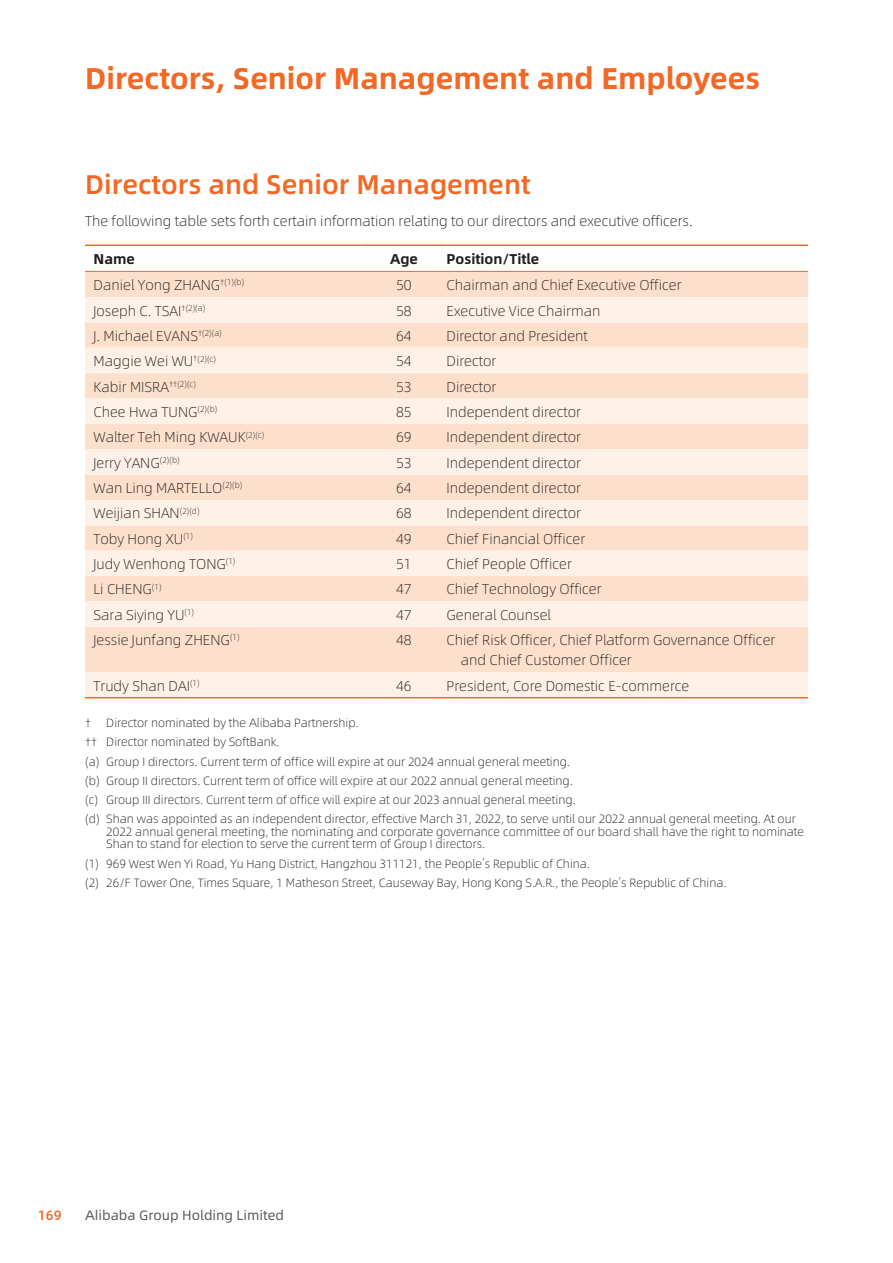
<style>
.page{position:relative;width:893px;height:1263px;background:#fff}
.page>*{position:absolute;margin:0;border:0;box-sizing:border-box;transform-origin:0 0}
.t1{font:700 30px "Alibaba Sans";color:#f36824}
.t2{font:500 27px "Alibaba Sans";color:#f36824}
.t3{font:300 14.25px/20.2px "Alibaba Sans";color:#231f20}
.t4{font:700 14.25px "Alibaba Sans";color:#231f20}
.t5{font:13.5px "Alibaba Sans";color:#57585a}
.t6{font:500 13.5px "Alibaba Sans";color:#f36824}
.t7{font:300 12px/19.2px "Alibaba Sans";color:#231f20}
</style>
<div class="page">
<div style="left:85px;top:272px;width:723px;height:400px;background:#fde0cb"></div>
<svg style="left:85px;top:297px;width:723px;height:330px;background:#fde9da"></svg>
<div style="left:85px;top:672px;width:723px;height:25px;background:#fef1e7"></div>
<hr style="left:85px;top:245px;width:276px;height:1px;background:#f36824">
<hr style="left:361px;top:245px;width:85px;height:1px;background:#f36824">
<hr style="left:446px;top:245px;width:362px;height:1px;background:#f36824">
<hr style="left:85px;top:271px;width:276px;height:1px;background:#f36824">
<hr style="left:361px;top:271px;width:85px;height:1px;background:#f36824">
<hr style="left:446px;top:271px;width:362px;height:1px;background:#f36824">
<hr style="left:85px;top:697px;width:276px;height:1px;background:#f36824">
<hr style="left:361px;top:697px;width:85px;height:1px;background:#f36824">
<hr style="left:446px;top:697px;width:362px;height:1px;background:#f36824">
<h1 class="t1" style="left:85px;top:54px;width:677px">Directors, Senior Management and Employees</h1>
<h2 class="t2" style="left:85px;top:164px;width:447px">Directors and Senior Management</h2>
<p class="t3" style="left:85px;top:210px;width:609px">The following table sets forth certain information relating to our directors and executive officers.</p>
<p class="t4" style="left:94px;top:248px;width:43px">Name</p>
<p class="t4" style="left:390px;top:248px;width:29px">Age</p>
<p class="t4" style="left:446px;top:248px;width:94px">Position/Title</p>
<p class="t3" style="left:94px;top:274px;width:152px">Daniel Yong ZHANG<sup>†(1)(b)</sup></p>
<p class="t3" style="left:396px;top:274px;width:17px">50</p>
<p class="t3" style="left:446px;top:274px;width:237px">Chairman and Chief Executive Officer</p>
<p class="t3" style="left:94px;top:300px;width:113px">Joseph C. TSAI<sup>†(2)(a)</sup></p>
<p class="t3" style="left:396px;top:300px;width:17px">58</p>
<p class="t3" style="left:446px;top:300px;width:155px">Executive Vice Chairman</p>
<p class="t3" style="left:94px;top:325px;width:130px">J. Michael EVANS<sup>†(2)(a)</sup></p>
<p class="t3" style="left:396px;top:325px;width:17px">64</p>
<p class="t3" style="left:446px;top:325px;width:143px">Director and President</p>
<p class="t3" style="left:94px;top:350px;width:124px">Maggie Wei WU<sup>†(2)(c)</sup></p>
<p class="t3" style="left:396px;top:350px;width:17px">54</p>
<p class="t3" style="left:446px;top:350px;width:51px">Director</p>
<p class="t3" style="left:94px;top:376px;width:104px">Kabir MISRA<sup>††(2)(c)</sup></p>
<p class="t3" style="left:396px;top:376px;width:17px">53</p>
<p class="t3" style="left:446px;top:376px;width:51px">Director</p>
<p class="t3" style="left:94px;top:401px;width:125px">Chee Hwa TUNG<sup>(2)(b)</sup></p>
<p class="t3" style="left:396px;top:401px;width:17px">85</p>
<p class="t3" style="left:446px;top:401px;width:136px">Independent director</p>
<p class="t3" style="left:94px;top:426px;width:172px">Walter Teh Ming KWAUK<sup>(2)(c)</sup></p>
<p class="t3" style="left:396px;top:426px;width:17px">69</p>
<p class="t3" style="left:446px;top:426px;width:136px">Independent director</p>
<p class="t3" style="left:94px;top:452px;width:88px">Jerry YANG<sup>(2)(b)</sup></p>
<p class="t3" style="left:396px;top:452px;width:17px">53</p>
<p class="t3" style="left:446px;top:452px;width:136px">Independent director</p>
<p class="t3" style="left:94px;top:477px;width:150px">Wan Ling MARTELLO<sup>(2)(b)</sup></p>
<p class="t3" style="left:396px;top:477px;width:17px">64</p>
<p class="t3" style="left:446px;top:477px;width:136px">Independent director</p>
<p class="t3" style="left:94px;top:502px;width:107px">Weijian SHAN<sup>(2)(d)</sup></p>
<p class="t3" style="left:396px;top:502px;width:17px">68</p>
<p class="t3" style="left:446px;top:502px;width:136px">Independent director</p>
<p class="t3" style="left:94px;top:528px;width:101px">Toby Hong XU<sup>(1)</sup></p>
<p class="t3" style="left:396px;top:528px;width:17px">49</p>
<p class="t3" style="left:446px;top:528px;width:140px">Chief Financial Officer</p>
<p class="t3" style="left:94px;top:553px;width:143px">Judy Wenhong TONG<sup>(1)</sup></p>
<p class="t3" style="left:396px;top:553px;width:17px">51</p>
<p class="t3" style="left:446px;top:553px;width:127px">Chief People Officer</p>
<p class="t3" style="left:94px;top:578px;width:69px">Li CHENG<sup>(1)</sup></p>
<p class="t3" style="left:396px;top:578px;width:17px">47</p>
<p class="t3" style="left:446px;top:578px;width:157px">Chief Technology Officer</p>
<p class="t3" style="left:94px;top:604px;width:102px">Sara Siying YU<sup>(1)</sup></p>
<p class="t3" style="left:396px;top:604px;width:17px">47</p>
<p class="t3" style="left:446px;top:604px;width:106px">General Counsel</p>
<p class="t3" style="left:94px;top:629px;width:148px">Jessie Junfang ZHENG<sup>(1)</sup></p>
<p class="t3" style="left:396px;top:629px;width:17px">48</p>
<p class="t3" style="left:461px;top:629px;width:316px;text-indent:-14px">Chief Risk Officer, Chief Platform Governance Officer and Chief Customer Officer</p>
<p class="t3" style="left:94px;top:675px;width:108px">Trudy Shan DAI<sup>(1)</sup></p>
<p class="t3" style="left:396px;top:675px;width:17px">46</p>
<p class="t3" style="left:446px;top:675px;width:244px">President, Core Domestic E-commerce</p>
<p class="t7" style="left:85px;top:712px;width:7px">†</p>
<p class="t7" style="left:85px;top:713px;width:712px;text-indent:21px">Director nominated by the Alibaba Partnership.<br>†† Director nominated by SoftBank.<br>(a) Group I directors. Current term of office will expire at our 2024 annual general meeting.<br>(b) Group II directors. Current term of office will expire at our 2022 annual general meeting.<br>(c) Group III directors. Current term of office will expire at our 2023 annual general meeting.<br>(d) Shan was appointed as an independent director, effective March 31, 2022, to serve until our 2022 annual general meeting. At our</p>
<p class="t7" style="left:106px;top:824px;width:699px;line-height:12.8px">2022 annual general meeting, the nominating and corporate governance committee of our board shall have the right to nominate<br>Shan to stand for election to serve the current term of Group I directors.</p>
<p class="t7" style="left:85px;top:853px;width:643px">(1) 969 West Wen Yi Road, Yu Hang District, Hangzhou 311121, the People’s Republic of China.<br>(2) 26/F Tower One, Times Square, 1 Matheson Street, Causeway Bay, Hong Kong S.A.R., the People’s Republic of China.</p>
<p class="t6" style="left:38px;top:1205px;width:25px">169</p>
<p class="t5" style="left:85px;top:1205px;width:201px">Alibaba Group Holding Limited</p>
</div>
